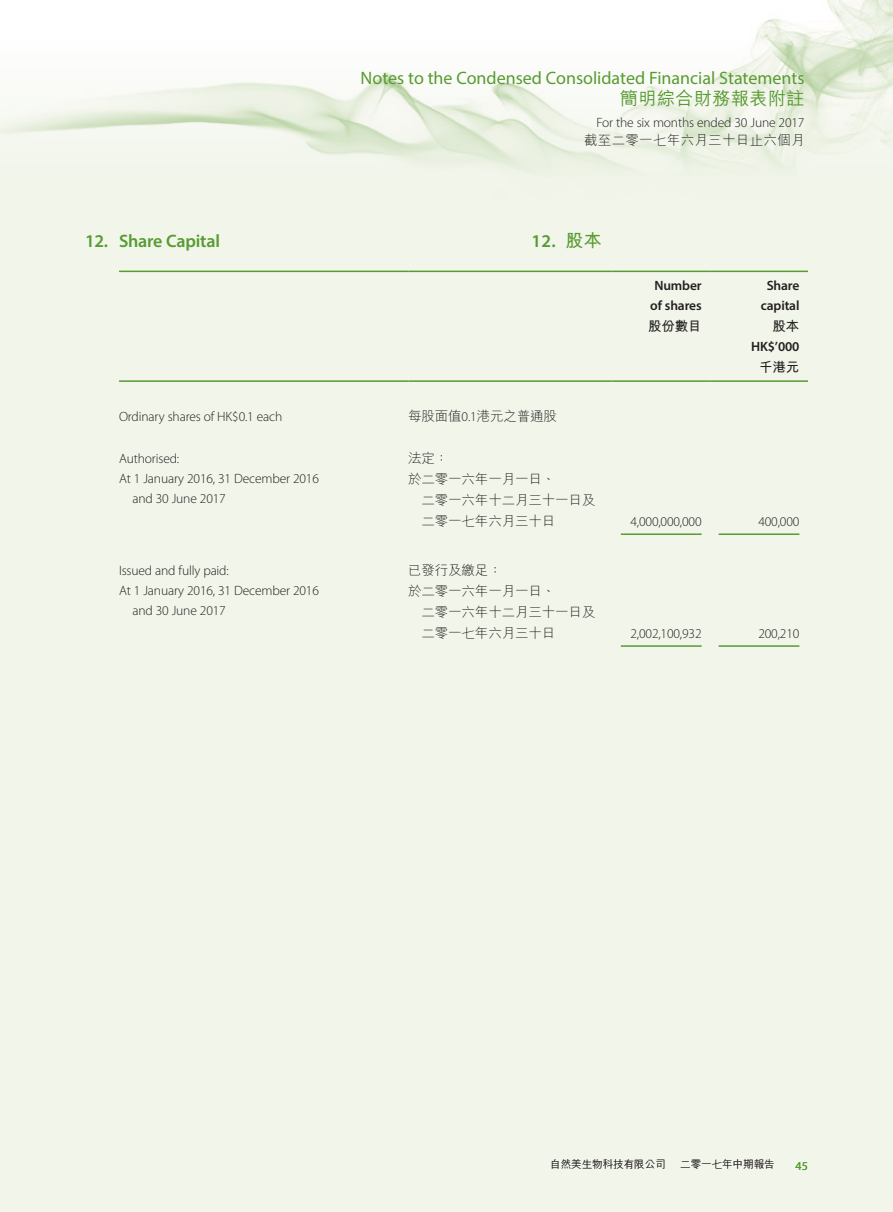
<style>
.page{position:relative;width:893px;height:1212px;background:#f1f5ea}
.page>*{position:absolute;margin:0;border:0;box-sizing:border-box;transform-origin:0 0}
.t1{font:18px "Myriad Pro";color:#589b31}
.t2{font:600 18px "Myriad Pro";letter-spacing:-.01em;color:#589b31}
.t3{font:500 18px "M Hei HK";letter-spacing:.03em;color:#589b31}
.t4{font:300 13.5px/20.2px "Myriad Pro";letter-spacing:-.01em;color:#231f20}
.t5{font:300 13.5px/21px "M Hei HK";letter-spacing:-.01em;color:#231f20}
.t6{font:600 13.5px "Myriad Pro";letter-spacing:-.01em;color:#231f20}
.t7{font:300 13.5px "M Hei HK";letter-spacing:.02em;color:#231f20}
.t8{font:700 13.5px "M Hei HK";letter-spacing:-.01em;color:#231f20}
.t9{font:12px "Myriad Pro";color:#589b31}
.t10{font:300 10.5px "M Hei HK";color:#231f20}
.s1{font-family:"M Hei HK";font-weight:700}
.s2{font-family:"Myriad Pro"}
</style>
<div class="page">
<img style="left:0;top:0;width:893px;height:169px">
<hr style="left:119px;top:271px;width:289px;height:1px;background:#589b31">
<hr style="left:408px;top:271px;width:204px;height:1px;background:#589b31">
<hr style="left:612px;top:271px;width:98px;height:1px;background:#589b31">
<hr style="left:710px;top:271px;width:98px;height:1px;background:#589b31">
<hr style="left:119px;top:380px;width:289px;height:2px;background:#589b31">
<hr style="left:408px;top:380px;width:204px;height:2px;background:#589b31">
<hr style="left:612px;top:380px;width:98px;height:2px;background:#589b31">
<hr style="left:710px;top:380px;width:98px;height:2px;background:#589b31">
<hr style="left:621px;top:533px;width:81px;height:2px;background:#589b31">
<hr style="left:719px;top:533px;width:80px;height:2px;background:#589b31">
<hr style="left:621px;top:645px;width:81px;height:2px;background:#589b31">
<hr style="left:719px;top:645px;width:80px;height:2px;background:#589b31">
<h1 class="t2" style="left:85px;top:230px;width:136px">12. Share Capital</h1>
<h1 class="t1" style="left:361px;top:67px;width:445px">Notes to the Condensed Consolidated Financial Statements</h1>
<h1 class="t3" style="left:620px;top:85px;width:186px">簡明綜合財務報表附註</h1>
<p class="t4" style="left:596px;top:113px;width:210px">For the six months ended 30 June 2017</p>
<p class="t7" style="left:584px;top:131px;width:222px">截至二零一七年六月三十日止六個月</p>
<h1 class="t2" style="left:531px;top:229px;width:72px">12. <span class="s1">股本</span></h1>
<p class="t6" style="left:654px;top:277px;width:49px">Number</p>
<p class="t6" style="left:767px;top:277px;width:34px">Share</p>
<p class="t6" style="left:650px;top:297px;width:53px">of shares</p>
<p class="t6" style="left:761px;top:297px;width:40px">capital</p>
<p class="t8" style="left:648px;top:316px;width:55px">股份數目</p>
<p class="t8" style="left:773px;top:316px;width:28px">股本</p>
<p class="t6" style="left:751px;top:338px;width:50px">HK$’000</p>
<p class="t8" style="left:759px;top:357px;width:42px">千港元</p>
<p class="t4" style="left:119px;top:406px;width:165px">Ordinary shares of HK$0.1 each</p>
<p class="t5" style="left:408px;top:405px;width:150px">每股面值<span class="s2">0.1</span>港元之普通股</p>
<p class="t4" style="left:119px;top:448px;width:62px">Authorised:</p>
<p class="t5" style="left:408px;top:447px;width:42px">法定：</p>
<p class="t4" style="left:132px;top:469px;width:188px;text-indent:-13px">At 1 January 2016, 31 December 2016 and 30 June 2017</p>
<p class="t5" style="left:422px;top:468px;width:175px;text-indent:-13px">於二零一六年一月一日、<br>二零一六年十二月三十一日及二零一七年六月三十日</p>
<p class="t4" style="left:119px;top:560px;width:111px">Issued and fully paid:</p>
<p class="t5" style="left:408px;top:559px;width:95px">已發行及繳足：</p>
<p class="t4" style="left:132px;top:581px;width:188px;text-indent:-13px">At 1 January 2016, 31 December 2016 and 30 June 2017</p>
<p class="t5" style="left:422px;top:580px;width:175px;text-indent:-13px">於二零一六年一月一日、<br>二零一六年十二月三十一日及二零一七年六月三十日</p>
<p class="t4" style="left:630px;top:511px;width:73px">4,000,000,000</p>
<p class="t4" style="left:758px;top:511px;width:42px">400,000</p>
<p class="t4" style="left:630px;top:623px;width:73px">2,002,100,932</p>
<p class="t4" style="left:758px;top:623px;width:42px">200,210</p>
<p class="t10" style="left:550px;top:1157px;width:117px">自然美生物科技有限公司</p>
<p class="t10" style="left:680px;top:1157px;width:96px">二零一七年中期報告</p>
<p class="t9" style="left:796px;top:1158px;width:14px">45</p>
</div>
